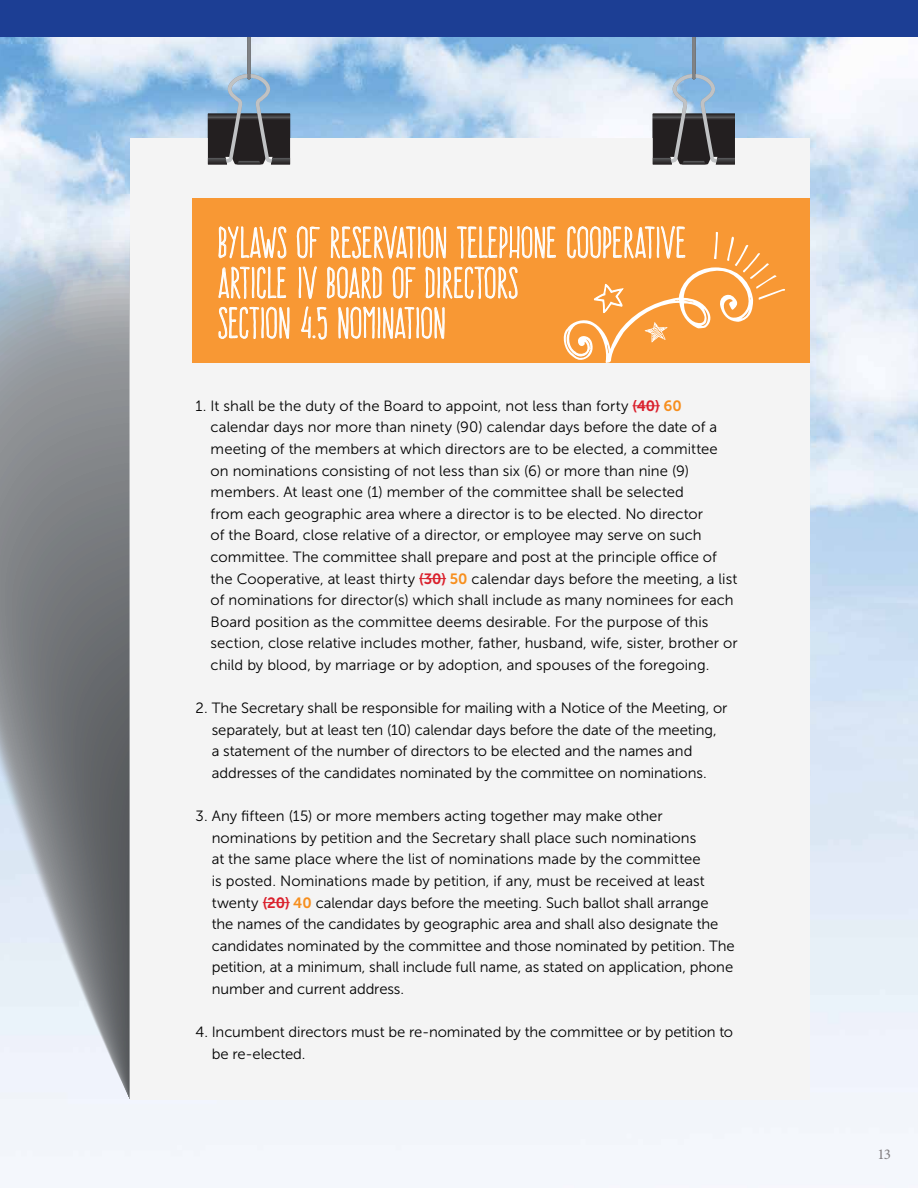
<style>
.page{position:relative;width:918px;height:1188px;background:#fff}
.page>*{position:absolute;margin:0;border:0;box-sizing:border-box;transform-origin:0 0}
.t1{font:37.65px/40.2px "Frente H1";letter-spacing:-.01em;color:#fff}
.t2{font:15px "Minion Pro";color:#807d7f}
.t3{font:14.85px/21.6px "Museo Sans 300";color:#000}
.s1{font-family:"Museo Sans 700";color:#da202c}
.s2{font-family:"Museo Sans 700";color:#f78f1e}
</style>
<div class="page">
<img style="left:0;top:37px;width:918px;height:1151px">
<svg style="left:40px;top:549px;width:90px;height:551px;background:#999da2"></svg>
<svg style="left:51px;top:575px;width:79px;height:525px;background:#95999d"></svg>
<svg style="left:62px;top:602px;width:33px;height:498px;background:#93979c"></svg>
<svg style="left:75px;top:633px;width:20px;height:467px;background:#8c8f94"></svg>
<svg style="left:88px;top:664px;width:7px;height:436px;background:#85888c"></svg>
<svg style="left:95px;top:597px;width:35px;height:503px;background:#6f7175"></svg>
<div style="left:130px;top:139px;width:680px;height:961px;background:#f4f4f4"></div>
<svg style="left:632px;top:405px;width:28px;height:1px"></svg>
<svg style="left:419px;top:578px;width:27px;height:1px"></svg>
<svg style="left:263px;top:902px;width:27px;height:1px"></svg>
<div style="left:192px;top:199px;width:618px;height:164px;background:#f89834"></div>
<svg style="left:206px;top:37px;width:579px;height:326px"></svg>
<div style="left:0;top:0;width:918px;height:37px;background:#1c3e94"></div>
<h1 class="t1" style="left:218px;top:222px;width:470px">BYLAWS OF RESERVATION TELEPHONE COOPERATIVE<br>ARTICLE IV BOARD OF DIRECTORS<br>SECTION 4.5 NOMINATION</h1>
<p class="t3" style="left:211px;top:395px;width:529px;text-indent:-15px">1. It shall be the duty of the Board to appoint, not less than forty <span class="s1">(40)</span> <span class="s2">60 </span>calendar days nor more than ninety (90) calendar days before the date of a meeting of the members at which directors are to be elected, a committee on nominations consisting of not less than six (6) or more than nine (9) members. At least one (1) member of the committee shall be selected<br>from each geographic area where a director is to be elected. No director<br>of the Board, close relative of a director, or employee may serve on such committee. The committee shall prepare and post at the principle office of the Cooperative, at least thirty <span class="s1">(30)</span> <span class="s2">50</span> calendar days before the meeting, a list of nominations for director(s) which shall include as many nominees for each Board position as the committee deems desirable. For the purpose of this section, close relative includes mother, father, husband, wife, sister, brother or child by blood, by marriage or by adoption, and spouses of the foregoing.</p>
<p class="t3" style="left:212px;top:697px;width:517px;text-indent:-16px">2. The Secretary shall be responsible for mailing with a Notice of the Meeting, or separately, but at least ten (10) calendar days before the date of the meeting, a statement of the number of directors to be elected and the names and addresses of the candidates nominated by the committee on nominations.</p>
<p class="t3" style="left:212px;top:805px;width:525px;text-indent:-16px">3. Any fifteen (15) or more members acting together may make other nominations by petition and the Secretary shall place such nominations<br>at the same place where the list of nominations made by the committee<br>is posted. Nominations made by petition, if any, must be received at least twenty <span class="s1">(20)</span> <span class="s2">40</span> calendar days before the meeting. Such ballot shall arrange<br>the names of the candidates by geographic area and shall also designate the candidates nominated by the committee and those nominated by petition. The petition, at a minimum, shall include full name, as stated on application, phone number and current address.</p>
<p class="t3" style="left:212px;top:1021px;width:523px;text-indent:-16px">4. Incumbent directors must be re-nominated by the committee or by petition to be re-elected.</p>
<p class="t2" style="left:877px;top:1144px;width:15px">13</p>
</div>
